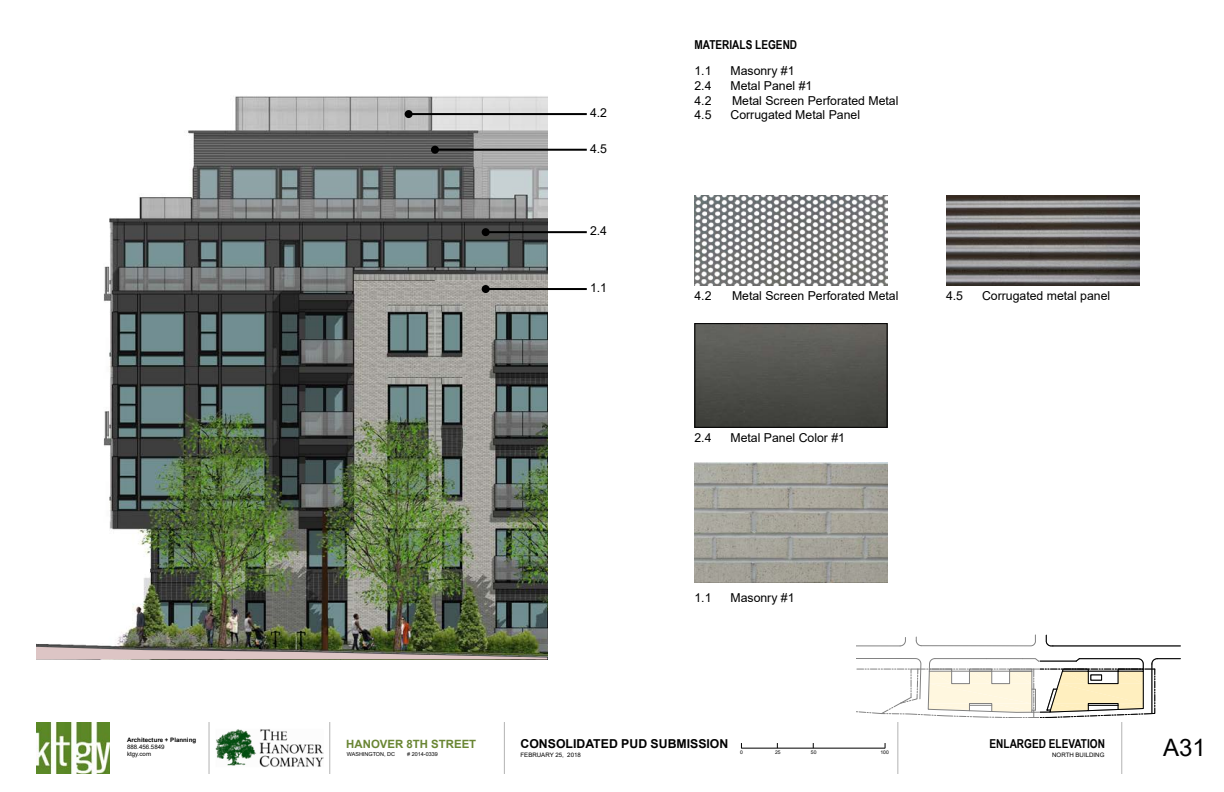
<style>
.page{position:relative;width:1224px;height:792px;background:#fff}
.page>*{position:absolute;margin:0;border:0;box-sizing:border-box;transform-origin:0 0}
.t1{font:24px "Arial";color:#000}
.t2{font:12.3px "Arial";color:#000}
.t3{font:700 12.3px "Arial Narrow";color:#000}
.t4{font:700 12.3px "Arial";color:#000}
.t5{font:700 11.4px "Arial";color:#6a8634}
.t6{font:6.1px/7.3px "Arial";color:#000}
.t7{font:700 6.1px "Arial";color:#000}
.t8{font:5.4px "Arial";color:#000}
.t9{font:5px "Arial";color:#000}
</style>
<div class="page">
<img style="left:36px;top:722px;width:74px;height:52px">
<hr style="left:209px;top:722px;width:1px;height:52px;background:#b3b3b3">
<hr style="left:329px;top:722px;width:1px;height:52px;background:#b3b3b3">
<hr style="left:504px;top:722px;width:1px;height:52px;background:#b3b3b3">
<hr style="left:897px;top:722px;width:1px;height:52px;background:#b3b3b3">
<hr style="left:1121px;top:722px;width:1px;height:52px;background:#b3b3b3">
<img style="left:215px;top:729px;width:108px;height:38px">
<svg style="left:916px;top:635px;width:119px;height:11px"></svg>
<hr style="left:856px;top:646px;width:44px;height:1px;background:#000">
<svg style="left:1046px;top:635px;width:7px;height:11px"></svg>
<hr style="left:1053px;top:646px;width:127px;height:1px;background:#000">
<svg style="left:856px;top:658px;width:324px;height:60px"></svg>
<div style="left:1118px;top:669px;width:25px;height:2px;border:1px solid #000"></div>
<hr style="left:486px;top:288px;width:101px;height:2px;background:#000">
<hr style="left:486px;top:231px;width:101px;height:2px;background:#000">
<hr style="left:409px;top:113px;width:178px;height:2px;background:#000">
<hr style="left:435px;top:149px;width:152px;height:2px;background:#000">
<img style="left:694px;top:463px;width:193px;height:119px">
<img style="left:946px;top:196px;width:193px;height:90px">
<img style="left:694px;top:196px;width:193px;height:89px">
<img style="left:36px;top:96px;width:511px;height:551px">
<svg style="left:36px;top:647px;width:511px;height:12px;background:#9a9085"></svg>
<img style="left:696px;top:325px;width:189px;height:101px">
<div style="left:694px;top:323px;width:193px;height:105px;border:1px solid #000"></div>
<hr style="left:741px;top:748px;width:144px;height:1px;background:#000">
<p class="t2" style="left:590px;top:104px;width:19px">4.2</p>
<p class="t2" style="left:590px;top:140px;width:19px">4.5</p>
<p class="t2" style="left:590px;top:222px;width:19px">2.4</p>
<p class="t2" style="left:590px;top:279px;width:19px">1.1</p>
<p class="t3" style="left:694px;top:36px;width:104px">MATERIALS LEGEND</p>
<p class="t2" style="left:694px;top:62px;width:19px">1.1</p>
<p class="t2" style="left:730px;top:62px;width:66px">Masonry #1</p>
<p class="t2" style="left:694px;top:77px;width:19px">2.4</p>
<p class="t2" style="left:730px;top:77px;width:83px">Metal Panel #1</p>
<p class="t2" style="left:694px;top:92px;width:19px">4.2</p>
<p class="t2" style="left:732px;top:92px;width:168px">Metal Screen Perforated Metal</p>
<p class="t2" style="left:694px;top:107px;width:19px">4.5</p>
<p class="t2" style="left:730px;top:107px;width:131px">Corrugated Metal Panel</p>
<p class="t2" style="left:694px;top:287px;width:19px">4.2</p>
<p class="t2" style="left:732px;top:287px;width:168px">Metal Screen Perforated Metal</p>
<p class="t2" style="left:946px;top:287px;width:19px">4.5</p>
<p class="t2" style="left:982px;top:287px;width:130px">Corrugated metal panel</p>
<p class="t2" style="left:694px;top:429px;width:19px">2.4</p>
<p class="t2" style="left:730px;top:429px;width:116px">Metal Panel Color #1</p>
<p class="t2" style="left:694px;top:589px;width:19px">1.1</p>
<p class="t2" style="left:730px;top:589px;width:66px">Masonry #1</p>
<p class="t7" style="left:127px;top:735px;width:71px">Architecture + Planning</p>
<p class="t6" style="left:127px;top:743px;width:39px">888.456.5849 ktgy.com</p>
<p class="t6" style="left:521px;top:751px;width:62px">FEBRUARY 25, 2018</p>
<p class="t4" style="left:521px;top:735px;width:209px">CONSOLIDATED PUD SUBMISSION</p>
<p class="t5" style="left:346px;top:736px;width:131px">HANOVER 8TH STREET</p>
<p class="t8" style="left:347px;top:751px;width:50px">WASHINGTON, DC</p>
<p class="t8" style="left:407px;top:751px;width:32px"># 2014-0339</p>
<p class="t3" style="left:990px;top:734px;width:117px">ENLARGED ELEVATION</p>
<p class="t9" style="left:740px;top:749px;width:4px">0</p>
<p class="t9" style="left:775px;top:749px;width:7px">25</p>
<p class="t9" style="left:811px;top:749px;width:7px">50</p>
<p class="t9" style="left:880px;top:749px;width:10px">100</p>
<p class="t6" style="left:1052px;top:751px;width:54px">NORTH BUILDING</p>
<h1 class="t1" style="left:1163px;top:731px;width:44px">A31</h1>
</div>
